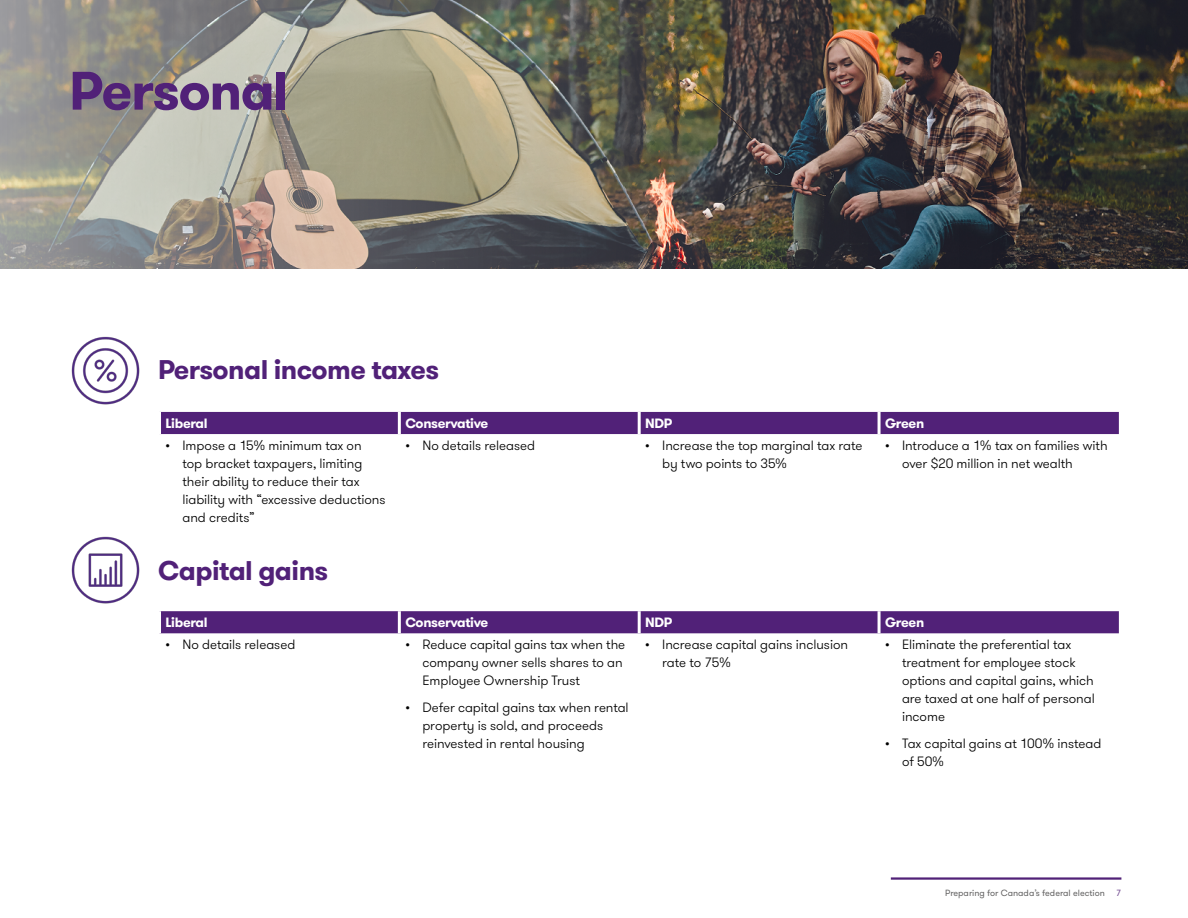
<style>
.page{position:relative;width:1188px;height:918px;background:#fff}
.page>*{position:absolute;margin:0;border:0;box-sizing:border-box;transform-origin:0 0}
.t1{font:700 54px "GT Walsheim Pro";letter-spacing:-.03em;color:#512178}
.t2{font:700 27px "GT Walsheim Pro";letter-spacing:-.02em;color:#512178}
.t3{font:300 13.5px/18px "GT Walsheim Pro";letter-spacing:-.005em;color:#000}
.t4{font:700 13.5px "GT Walsheim Pro";letter-spacing:-.025em;color:#fff}
.t5{font:9px "GT Walsheim Pro";color:#646363}
.t6{font:9px "GT Walsheim Pro";color:#754e93}
</style>
<div class="page">
<img style="left:0;top:0;width:1188px;height:268px">
<div style="left:161px;top:611px;width:958px;height:22px;background:#512178"></div>
<hr style="left:398px;top:611px;width:3px;height:22px;background:#fff">
<hr style="left:638px;top:611px;width:3px;height:22px;background:#fff">
<hr style="left:878px;top:611px;width:3px;height:22px;background:#fff">
<div style="left:161px;top:412px;width:958px;height:22px;background:#512178"></div>
<hr style="left:398px;top:412px;width:3px;height:22px;background:#fff">
<hr style="left:638px;top:412px;width:3px;height:22px;background:#fff">
<hr style="left:878px;top:412px;width:3px;height:22px;background:#fff">
<hr style="left:891px;top:877px;width:230px;height:3px;background:#512178">
<img style="left:71px;top:336px;width:69px;height:69px">
<img style="left:71px;top:536px;width:69px;height:68px">
<h1 class="t1" style="left:69px;top:56px;width:221px">Personal</h1>
<h2 class="t2" style="left:158px;top:352px;width:283px">Personal income taxes</h2>
<p class="t4" style="left:166px;top:415px;width:44px">Liberal</p>
<p class="t4" style="left:405px;top:415px;width:84px">Conservative</p>
<p class="t4" style="left:645px;top:415px;width:29px">NDP</p>
<p class="t4" style="left:885px;top:415px;width:41px">Green</p>
<p class="t3" style="left:183px;top:437px;width:205px;text-indent:-17px">• Impose a 15% minimum tax on<br>top bracket taxpayers, limiting their ability to reduce their tax liability with “excessive deductions and credits”</p>
<p class="t3" style="left:405px;top:437px;width:131px">• No details released</p>
<p class="t3" style="left:662px;top:437px;width:202px;text-indent:-17px">• Increase the top marginal tax rate by two points to 35%</p>
<p class="t3" style="left:902px;top:437px;width:207px;text-indent:-17px">• Introduce a 1% tax on families with over $20 million in net wealth</p>
<h2 class="t2" style="left:158px;top:553px;width:172px">Capital gains</h2>
<p class="t4" style="left:166px;top:614px;width:44px">Liberal</p>
<p class="t4" style="left:405px;top:614px;width:84px">Conservative</p>
<p class="t4" style="left:645px;top:614px;width:29px">NDP</p>
<p class="t4" style="left:885px;top:614px;width:41px">Green</p>
<p class="t3" style="left:166px;top:636px;width:131px">• No details released</p>
<p class="t3" style="left:422px;top:636px;width:204px;text-indent:-17px">• Reduce capital gains tax when the company owner sells shares to an<br>Employee Ownership Trust</p>
<p class="t3" style="left:422px;top:699px;width:208px;text-indent:-17px">• Defer capital gains tax when rental property is sold, and proceeds reinvested in rental housing</p>
<p class="t3" style="left:662px;top:636px;width:187px;text-indent:-17px">• Increase capital gains inclusion rate to 75%</p>
<p class="t3" style="left:902px;top:636px;width:194px;text-indent:-17px">• Eliminate the preferential tax treatment for employee stock options and capital gains, which are taxed at one half of personal income</p>
<p class="t3" style="left:902px;top:735px;width:201px;text-indent:-17px">• Tax capital gains at 100% instead of 50%</p>
<p class="t5" style="left:945px;top:887px;width:161px">Preparing for Canada’s federal election</p>
<p class="t6" style="left:1116px;top:887px;width:7px">7</p>
</div>
